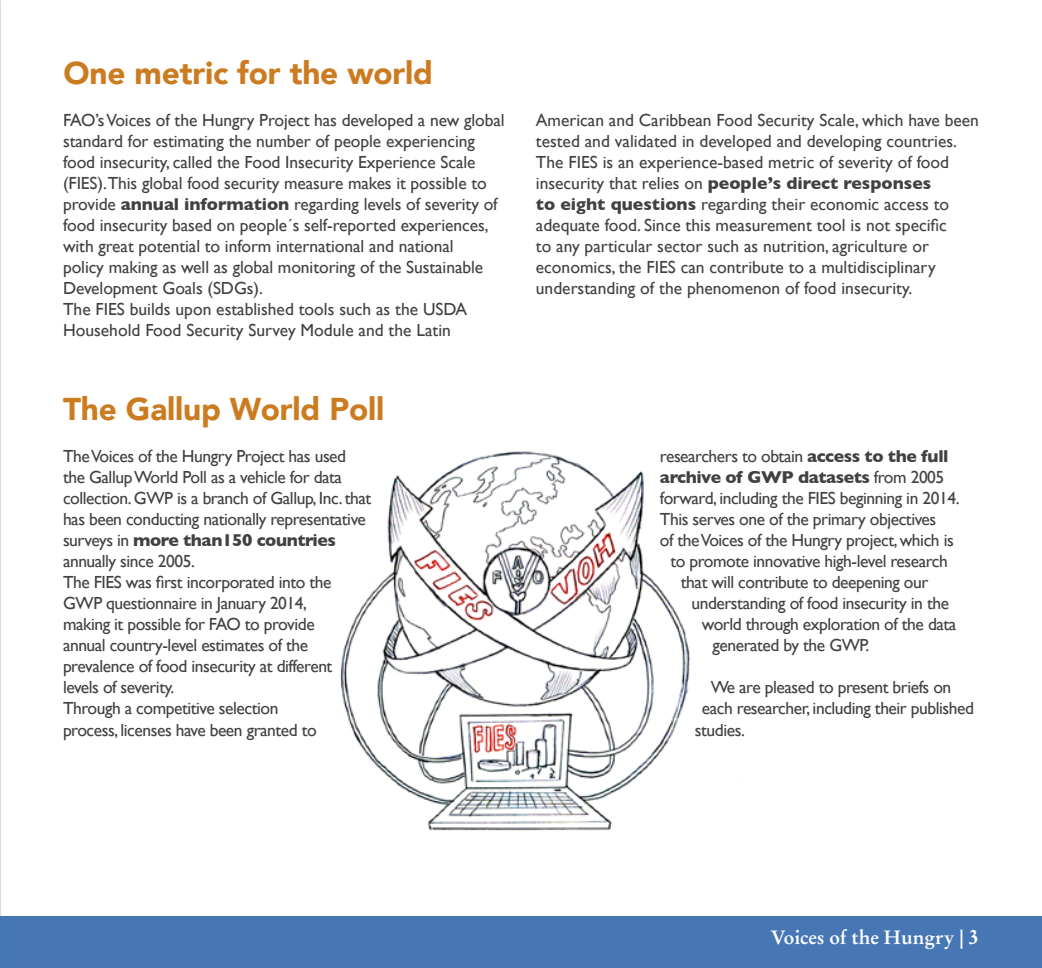
<style>
.page{position:relative;width:1042px;height:968px;background:#fff}
.page>*{position:absolute;margin:0;border:0;box-sizing:border-box;transform-origin:0 0}
.t1{font:900 31.5px "Avenir";letter-spacing:-.005em;color:#cc7c20}
.t2{font:700 19.25px "Stempel Garamond LT Std";color:#fff}
.t3{font:17.5px/21px "Gill Sans";letter-spacing:-.005em;color:#414042}
.t4{font:17.5px/21px "Gill Sans";letter-spacing:-.025em;color:#414042}
.t5{font:700 17.5px "Gill Sans";letter-spacing:-.025em;color:#414042}
.s1{font-weight:700}
.s2{font-weight:400}
.s3{font-size:21px}
</style>
<div class="page">
<div style="left:0;top:916px;width:1042px;height:51px;background:#4677b4"></div>
<img style="left:340px;top:451px;width:351px;height:380px">
<h1 class="t1" style="left:63px;top:46px;width:371px">One metric for the world</h1>
<p class="t3" style="left:63px;top:109px;width:443px">FAO’s Voices of the Hungry Project has developed a new global standard for estimating the number of people experiencing food insecurity, called the Food Insecurity Experience Scale (FIES).This global food security measure makes it possible to provide <span class="s1">annual information</span> regarding levels of severity of food insecurity based on people´s self-reported experiences, with great potential to inform international and national<br>policy making as well as global monitoring of the Sustainable Development Goals (SDGs).<br>The FIES builds upon established tools such as the USDA Household Food Security Survey Module and the Latin</p>
<p class="t3" style="left:536px;top:109px;width:444px">American and Caribbean Food Security Scale, which have been tested and validated in developed and developing countries.<br>The FIES is an experience-based metric of severity of food insecurity that relies on <span class="s1">people’s direct responses<br>to eight questions</span> regarding their economic access to adequate food. Since this measurement tool is not specific<br>to any particular sector such as nutrition, agriculture or economics, the FIES can contribute to a multidisciplinary understanding of the phenomenon of food insecurity.</p>
<h1 class="t1" style="left:63px;top:382px;width:323px">The Gallup World Poll</h1>
<p class="t4" style="left:63px;top:445px;width:310px">The Voices of the Hungry Project has used the Gallup World Poll as a vehicle for data collection. GWP is a branch of Gallup, Inc. that has been conducting nationally representative surveys in <span class="s1">more than150 countries </span>annually since 2005.<br>The FIES was first incorporated into the GWP questionnaire in January 2014,<br>making it possible for FAO to provide<br>annual country-level estimates of the prevalence of food insecurity at different levels of severity.<br>Through a competitive selection<br>process, licenses have been granted to</p>
<p class="t4" style="left:660px;top:445px;width:290px">researchers to obtain <span class="s1">access to the full</span></p>
<p class="t5" style="left:660px;top:463px;width:286px">archive of GWP datasets <span class="s2">from 2005</span></p>
<p class="t4" style="left:660px;top:487px;width:301px">forward, including the FIES beginning in 2014.</p>
<p class="t4" style="left:660px;top:508px;width:278px">This serves one of the primary objectives</p>
<p class="t4" style="left:660px;top:529px;width:295px">of the Voices of the Hungry project, which is</p>
<p class="t4" style="left:670px;top:550px;width:279px">to promote innovative high-level research</p>
<p class="t4" style="left:681px;top:571px;width:249px">that will contribute to deepening our</p>
<p class="t4" style="left:691px;top:592px;width:259px">understanding of food insecurity in the</p>
<p class="t4" style="left:702px;top:613px;width:256px">world through exploration of the data</p>
<p class="t4" style="left:712px;top:634px;width:158px">generated by the GWP.</p>
<p class="t4" style="left:710px;top:676px;width:242px">We are pleased to present briefs on</p>
<p class="t4" style="left:702px;top:697px;width:274px">each researcher, including their published</p>
<p class="t4" style="left:695px;top:718px;width:51px">studies.</p>
<p class="t2" style="left:770px;top:925px;width:210px">Voices of the Hungry | <span class="s3">3</span></p>
</div>
